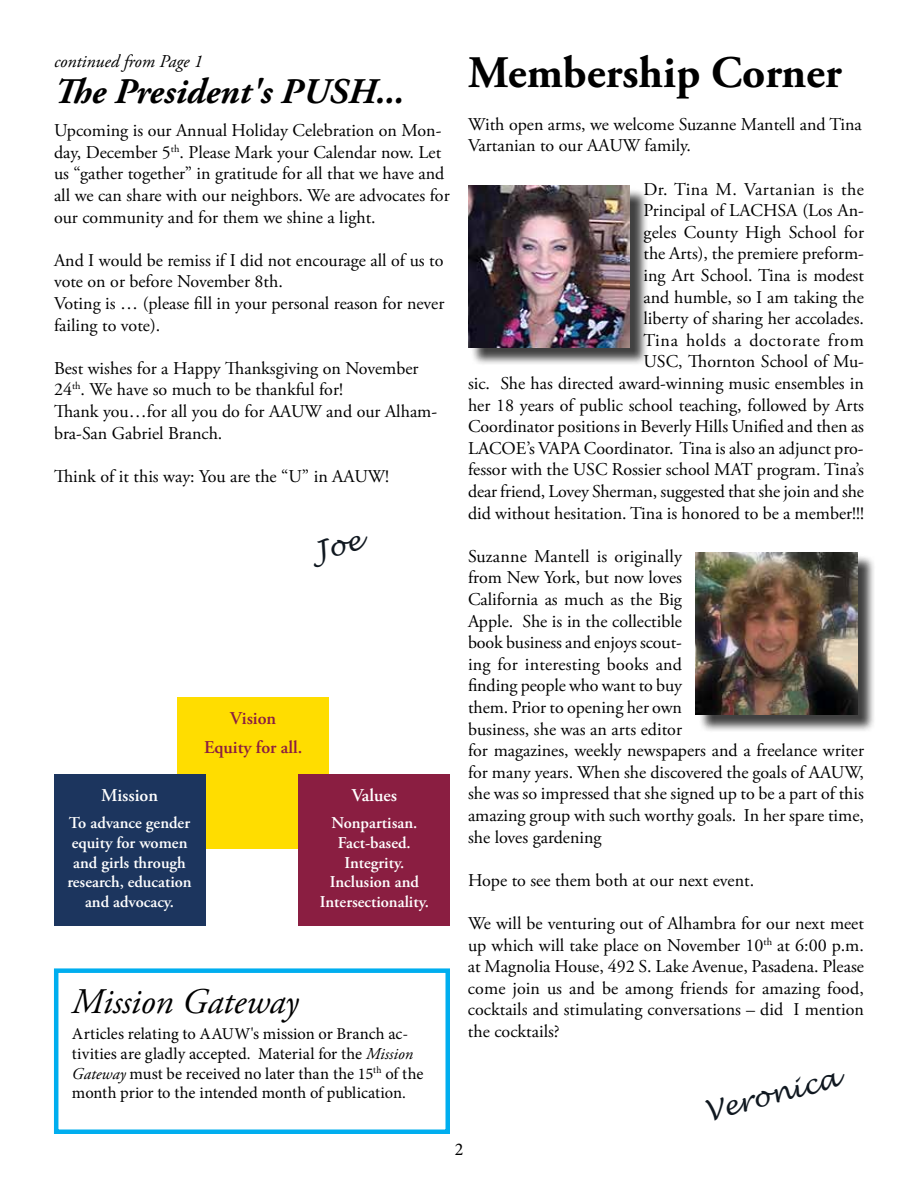
<style>
.page{position:relative;width:918px;height:1188px;background:#fff}
.page>*{position:absolute;margin:0;border:0;box-sizing:border-box;transform-origin:0 0}
.t1{font:700 45px "Adobe Garamond Pro";color:#000}
.t2{font:italic 700 36px "Adobe Garamond Pro";color:#000}
.t3{font:italic 36px "Adobe Garamond Pro";color:#000}
.t4{font:italic 27px "Lucida Handwriting";color:#101820}
.t5{font:18px/21.6px "Adobe Garamond Pro";color:#000}
.t6{font:600 18px/28.3px "Adobe Garamond Pro";color:#8a1e41;text-align:center}
.t7{font:italic 18px "Adobe Garamond Pro";color:#000}
.t8{font:600 18px "Adobe Garamond Pro";color:#fff}
.t9{font:18px "Minion Pro";color:#000}
.t10{font:16.5px/19.8px "Minion Pro";color:#000}
.t11{font:600 16.5px/19.8px "Adobe Garamond Pro";color:#fff;text-align:center}
.s1{font-family:"Adobe Garamond Pro";font-style:italic}
</style>
<div class="page">
<div style="left:54px;top:968px;width:396px;height:166px;border:4px solid #00aeef"></div>
<div style="left:178px;top:698px;width:151px;height:151px;background:#fd0"></div>
<div style="left:54px;top:775px;width:151px;height:151px;background:#1c355e"></div>
<div style="left:299px;top:775px;width:151px;height:151px;background:#8a1e41"></div>
<div style="left:470px;top:188px;width:178px;height:178px;background:#000;opacity:.75"></div>
<img style="left:468px;top:186px;width:162px;height:162px">
<div style="left:698px;top:554px;width:178px;height:179px;background:#000;opacity:.75"></div>
<img style="left:696px;top:552px;width:162px;height:162px">
<p class="t7" style="left:54px;top:51px;width:150px">continued from Page 1</p>
<h2 class="t2" style="left:54px;top:71px;width:352px">The President's PUSH...</h2>
<p class="t5" style="left:54px;top:120px;width:397px">Upcoming is our Annual Holiday Celebration on Mon&shy;day, December 5<sup>th</sup>. Please Mark your Calendar now. Let us “gather together” in gratitude for all that we have and all we can share with our neighbors. We are advocates for our community and for them we shine a light.</p>
<p class="t5" style="left:54px;top:250px;width:392px">And I would be remiss if I did not encourage all of us to vote on or before November 8th.<br>Voting is … (please fill in your personal reason for never failing to vote).</p>
<p class="t5" style="left:54px;top:358px;width:385px">Best wishes for a Happy Thanksgiving on November 24<sup>th</sup>. We have so much to be thankful for!<br>Thank you…for all you do for AAUW and our Alham&shy;bra-San Gabriel Branch.</p>
<p class="t5" style="left:54px;top:466px;width:337px">Think of it this way: You are the “U” in AAUW!</p>
<p class="t6" style="left:204px;top:704px;width:100px">Vision<br>Equity for all.</p>
<p class="t8" style="left:101px;top:785px;width:58px">Mission</p>
<p class="t11" style="left:67px;top:813px;width:126px">To advance gender equity for women and girls through research, education and advocacy.</p>
<p class="t8" style="left:352px;top:785px;width:47px">Values</p>
<p class="t11" style="left:320px;top:813px;width:111px">Nonpartisan.<br>Fact-based.<br>Integrity.<br>Inclusion and<br>Intersectionality.</p>
<h2 class="t3" style="left:72px;top:980px;width:228px">Mission Gateway</h2>
<p class="t10" style="left:72px;top:1024px;width:353px">Articles relating to AAUW's mission or Branch ac&shy;tivities are gladly accepted. Material for the <span class="s1">Mission Gateway</span> must be received no later than the 15<sup>th</sup> of the month prior to the intended month of publication.</p>
<h1 class="t1" style="left:468px;top:46px;width:375px">Membership Corner</h1>
<p class="t5" style="left:468px;top:114px;width:395px">With open arms, we welcome Suzanne Mantell and Tina<br>Vartanian to our AAUW family.</p>
<p class="t5" style="left:468px;top:179px;width:398px;text-align:right">Dr. Tina M. Vartanian is the<br>Principal of LACHSA (Los An-<br>geles County High School for<br>the Arts), the premiere preform-<br>ing Art School. Tina is modest<br>and humble, so I am taking the<br>liberty of sharing her accolades.<br>Tina holds a doctorate from<br>USC, Thornton School of Mu-<br>sic. She has directed award-winning music ensembles in her 18 years of public school teaching, followed by Arts Coordinator positions in Beverly Hills Unified and then as LACOE’s VAPA Coordinator. Tina is also an adjunct pro&shy;fessor with the USC Rossier school MAT program. Tina’s dear friend, Lovey Sherman, suggested that she join and she did without hesitation. Tina is honored to be a member!!!</p>
<p class="t5" style="left:468px;top:546px;width:398px">Suzanne Mantell is originally<br>from New York, but now loves<br>California as much as the Big<br>Apple. She is in the collectible<br>book business and enjoys scout-<br>ing for interesting books and<br>finding people who want to buy<br>them. Prior to opening her own<br>business, she was an arts editor<br>for magazines, weekly newspapers and a freelance writer for many years. When she discovered the goals of AAUW, she was so impressed that she signed up to be a part of this amazing group with such worthy goals. In her spare time, she loves gardening</p>
<p class="t5" style="left:468px;top:870px;width:288px">Hope to see them both at our next event.</p>
<p class="t5" style="left:468px;top:913px;width:398px;text-align:justify">We will be venturing out of Alhambra for our next meet up which will take place on November 10<sup>th</sup> at 6:00 p.m. at Magnolia House, 492 S. Lake Avenue, Pasadena. Please come join us and be among friends for amazing food, cocktails and stimulating conversations – did I mention the cocktails?</p>
<h3 class="t4" style="left:701px;top:1097px;width:139px;rotate:-15deg">Veronica</h3>
<p class="t9" style="left:455px;top:1137px;width:10px">2</p>
</div>
